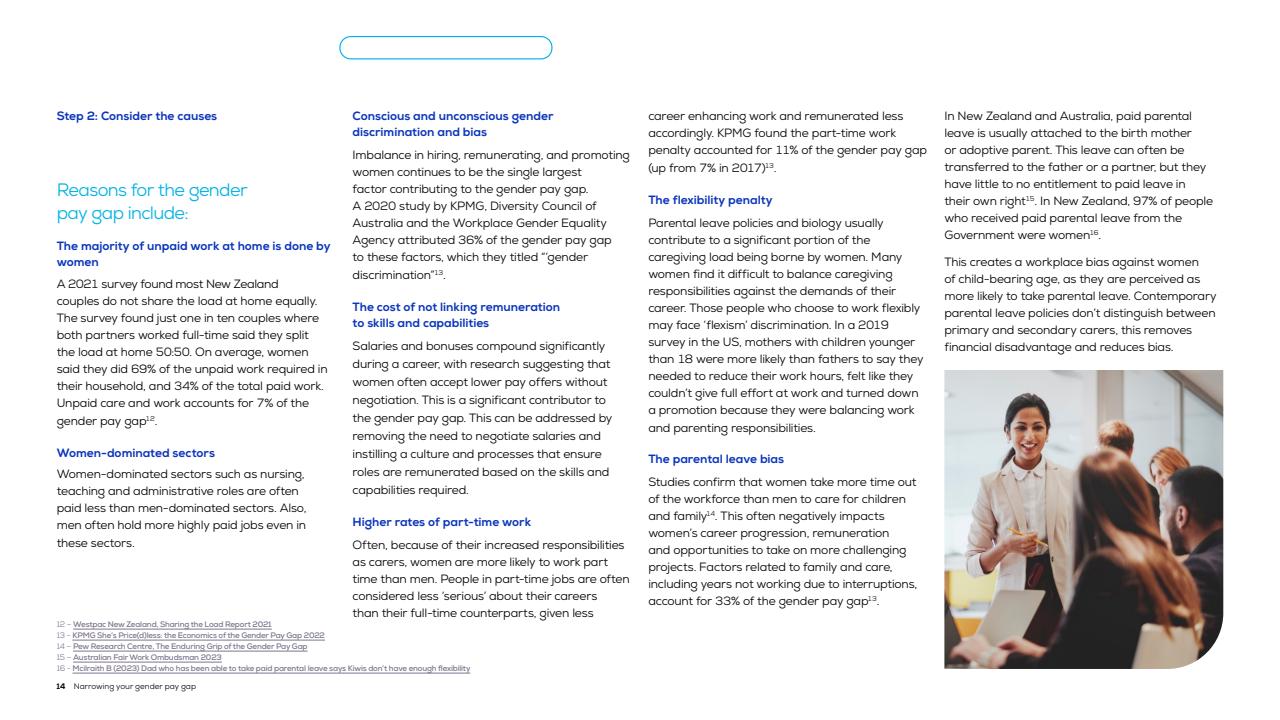
<style>
.page{position:relative;width:1280px;height:720px;background:#fff}
.page>*{position:absolute;margin:0;border:0;box-sizing:border-box;transform-origin:0 0}
.Heading_2{font:18px/23px "Nexa";letter-spacing:-.035em;color:#00b2e3}
.BODY{font:12px/17.1px "Nexa";letter-spacing:-.015em;color:#000}
.Heading_3{font:800 12px/16px "Nexa";letter-spacing:-.005em;color:#0934bb}
.Footnote_text{font:700 8px "Nexa";letter-spacing:-.025em;color:#7d768e}
.t1{font:8px "Nexa";color:#000}
.s1{font-weight:400}
.s2{font-weight:800}
</style>
<div class="page">
<hr style="left:73px;top:629px;width:199px;height:1px;background:#7d768e">
<hr style="left:72px;top:640px;width:253px;height:1px;background:#7d768e">
<hr style="left:73px;top:651px;width:235px;height:1px;background:#7d768e">
<hr style="left:73px;top:662px;width:149px;height:1px;background:#7d768e">
<hr style="left:73px;top:673px;width:397px;height:1px;background:#7d768e">
<div style="left:339px;top:36px;width:214px;height:23px;border:1px solid #00b2e3;border-radius:11px"></div>
<img style="left:944px;top:370px;width:279px;height:299px">
<p class="Heading_3" style="left:57px;top:108px;width:162px">Step 2: Consider the causes</p>
<p class="Heading_3" style="left:353px;top:108px;width:202px">Conscious and unconscious gender discrimination and bias</p>
<p class="BODY" style="left:353px;top:146px;width:279px">Imbalance in hiring, remunerating, and promoting women continues to be the single largest<br>factor contributing to the gender pay gap.<br>A 2020 study by KPMG, Diversity Council of Australia and the Workplace Gender Equality Agency attributed 36% of the gender pay gap<br>to these factors, which they titled “‘gender discrimination”<sup>13</sup>.</p>
<p class="Heading_3" style="left:353px;top:299px;width:209px">The cost of not linking remuneration to skills and capabilities</p>
<p class="BODY" style="left:353px;top:337px;width:261px;line-height:18px">Salaries and bonuses compound significantly during a career, with research suggesting that women often accept lower pay offers without negotiation. This is a significant contributor to the gender pay gap. This can be addressed by removing the need to negotiate salaries and instilling a culture and processes that ensure roles are remunerated based on the skills and capabilities required.</p>
<p class="Heading_3" style="left:353px;top:514px;width:180px">Higher rates of part-time work</p>
<p class="BODY" style="left:353px;top:536px;width:279px">Often, because of their increased responsibilities as carers, women are more likely to work part time than men. People in part-time jobs are often considered less ‘serious’ about their careers<br>than their full-time counterparts, given less</p>
<p class="Heading_2" style="left:57px;top:178px;width:192px">Reasons for the gender pay gap include:</p>
<p class="Heading_3" style="left:57px;top:238px;width:275px">The majority of unpaid work at home is done by women</p>
<p class="BODY" style="left:57px;top:275px;width:273px">A 2021 survey found most New Zealand<br>couples do not share the load at home equally.<br>The survey found just one in ten couples where both partners worked full-time said they split the load at home 50:50. On average, women said they did 69% of the unpaid work required in their household, and 34% of the total paid work.<br>Unpaid care and work accounts for 7% of the gender pay gap<sup>12</sup>.</p>
<p class="Heading_3" style="left:57px;top:445px;width:160px">Women-dominated sectors</p>
<p class="BODY" style="left:57px;top:466px;width:251px">Women-dominated sectors such as nursing, teaching and administrative roles are often paid less than men-dominated sectors. Also, men often hold more highly paid jobs even in these sectors.</p>
<p class="Footnote_text" style="left:57px;top:619px;width:217px"><span class="s1">12 –</span> Westpac New Zealand, Sharing the Load Report 2021</p>
<p class="Footnote_text" style="left:57px;top:630px;width:270px"><span class="s1">13 -</span> KPMG She’s Price(d)less: the Economics of the Gender Pay Gap 2022</p>
<p class="Footnote_text" style="left:57px;top:641px;width:252px"><span class="s1">14 –</span> Pew Research Centre, The Enduring Grip of the Gender Pay Gap</p>
<p class="Footnote_text" style="left:57px;top:652px;width:167px"><span class="s1">15 –</span> Australian Fair Work Ombudsman 2023</p>
<p class="Footnote_text" style="left:57px;top:663px;width:415px"><span class="s1">16 -</span> Mcilraith B (2023) Dad who has been able to take paid parental leave says Kiwis don’t have enough flexibility</p>
<p class="t1" style="left:57px;top:681px;width:141px"><span class="s2">14</span> Narrowing your gender pay gap</p>
<p class="BODY" style="left:648px;top:108px;width:280px">career enhancing work and remunerated less accordingly. KPMG found the part-time work penalty accounted for 11% of the gender pay gap (up from 7% in 2017)<sup>13</sup>.</p>
<p class="Heading_3" style="left:648px;top:192px;width:126px">The flexibility penalty</p>
<p class="BODY" style="left:648px;top:214px;width:277px">Parental leave policies and biology usually contribute to a significant portion of the caregiving load being borne by women. Many women find it difficult to balance caregiving responsibilities against the demands of their career. Those people who choose to work flexibly may face ‘flexism’ discrimination. In a 2019 survey in the US, mothers with children younger than 18 were more likely than fathers to say they needed to reduce their work hours, felt like they couldn’t give full effort at work and turned down a promotion because they were balancing work and parenting responsibilities.</p>
<p class="Heading_3" style="left:648px;top:451px;width:137px">The parental leave bias</p>
<p class="BODY" style="left:648px;top:473px;width:270px">Studies confirm that women take more time out of the workforce than men to care for children and family<sup>14</sup>. This often negatively impacts women’s career progression, remuneration<br>and opportunities to take on more challenging projects. Factors related to family and care, including years not working due to interruptions, account for 33% of the gender pay gap<sup>13</sup>.</p>
<p class="BODY" style="left:944px;top:108px;width:270px">In New Zealand and Australia, paid parental leave is usually attached to the birth mother<br>or adoptive parent. This leave can often be transferred to the father or a partner, but they have little to no entitlement to paid leave in their own right<sup>15</sup>. In New Zealand, 97% of people who received paid parental leave from the Government were women<sup>16</sup>.</p>
<p class="BODY" style="left:944px;top:254px;width:274px">This creates a workplace bias against women<br>of child-bearing age, as they are perceived as more likely to take parental leave. Contemporary parental leave policies don’t distinguish between primary and secondary carers, this removes financial disadvantage and reduces bias.</p>
</div>
